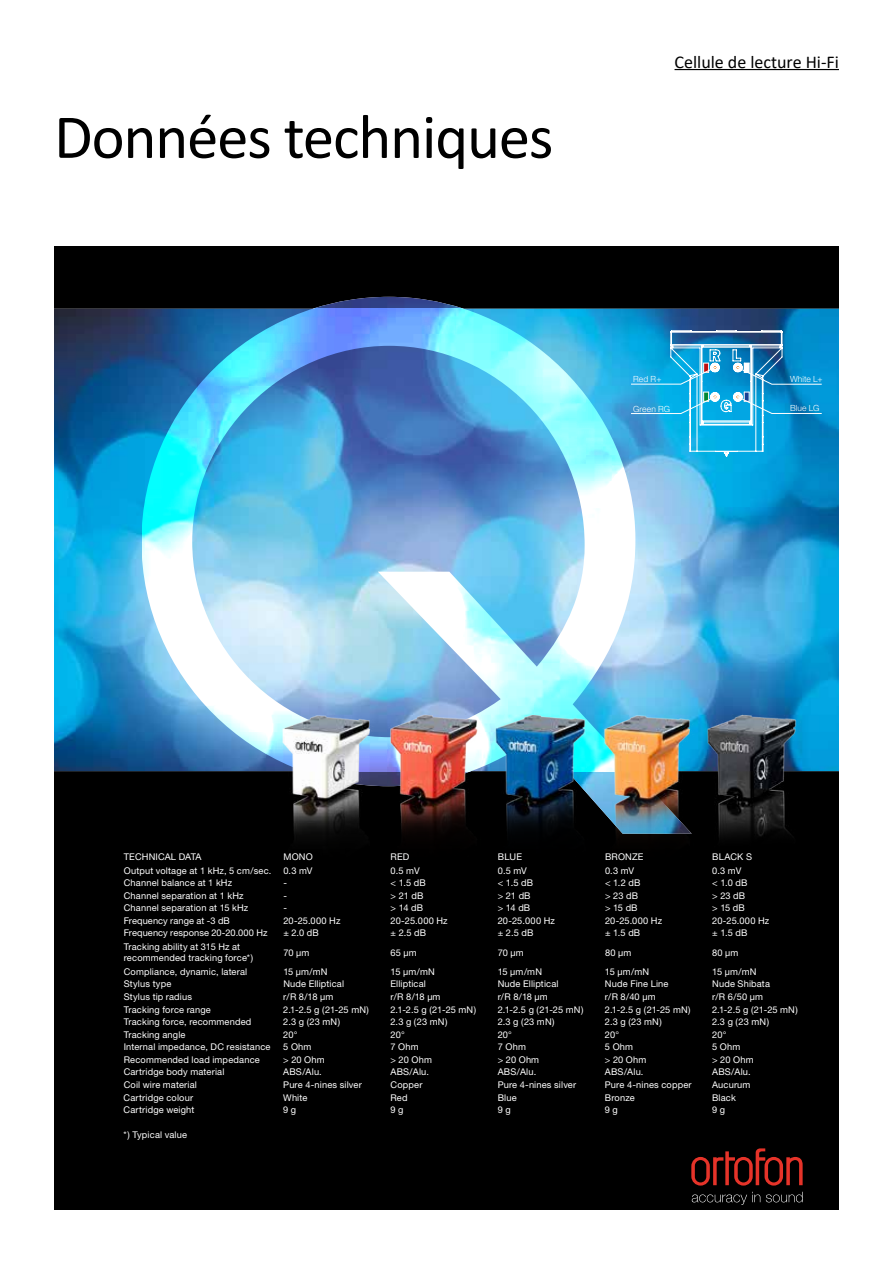
<style>
.page{position:relative;width:893px;height:1263px;background:#fff}
.page>*{position:absolute;margin:0;border:0;box-sizing:border-box;transform-origin:0 0}
.t1{font:63px "Calibri";letter-spacing:-.02em;color:#000}
.t2{font:18px "Calibri";color:#000}
.t3{font:9.3px/11.1px "Helvetica Neue";letter-spacing:.015em;color:#fff}
.t4{font:300 8.55px "Helvetica Neue";letter-spacing:.01em;color:#fff}
</style>
<div class="page">
<div style="left:54px;top:247px;width:785px;height:963px;background:#000"></div>
<img style="left:54px;top:297px;width:785px;height:507px">
<img style="left:142px;top:309px;width:498px;height:462px">
<img style="left:276px;top:702px;width:99px;height:136px">
<img style="left:383px;top:702px;width:98px;height:133px">
<img style="left:490px;top:702px;width:98px;height:130px">
<img style="left:596px;top:702px;width:99px;height:136px">
<img style="left:703px;top:702px;width:98px;height:136px">
<svg style="left:631px;top:330px;width:191px;height:126px;background:#26a0d4"></svg>
<svg style="left:691px;top:1148px;width:112px;height:37px"></svg>
<svg style="left:692px;top:1192px;width:68px;height:13px"></svg>
<svg style="left:766px;top:1192px;width:37px;height:10px"></svg>
<hr style="left:674px;top:69px;width:165px;height:1px;background:#000">
<h1 class="t1" style="left:54px;top:93px;width:501px">Données techniques</h1>
<h2 class="t2" style="left:674px;top:49px;width:166px">Cellule de lecture Hi-Fi</h2>
<p class="t4" style="left:633px;top:374px;width:30px">Red R+</p>
<p class="t4" style="left:790px;top:374px;width:34px">White L+</p>
<p class="t4" style="left:633px;top:403px;width:38px">Green RG</p>
<p class="t4" style="left:790px;top:403px;width:31px">Blue LG</p>
<p class="t3" style="left:124px;top:851px;width:79px">TECHNICAL DATA</p>
<p class="t3" style="left:283px;top:851px;width:31px">MONO</p>
<p class="t3" style="left:391px;top:851px;width:20px">RED</p>
<p class="t3" style="left:498px;top:851px;width:26px">BLUE</p>
<p class="t3" style="left:605px;top:851px;width:40px">BRONZE</p>
<p class="t3" style="left:712px;top:851px;width:41px">BLACK S</p>
<p class="t3" style="left:124px;top:864px;width:149px">Output voltage at 1 kHz, 5 cm/sec.</p>
<p class="t3" style="left:283px;top:864px;width:31px">0.3 mV</p>
<p class="t3" style="left:391px;top:864px;width:31px">0.5 mV</p>
<p class="t3" style="left:498px;top:864px;width:31px">0.5 mV</p>
<p class="t3" style="left:605px;top:864px;width:31px">0.3 mV</p>
<p class="t3" style="left:712px;top:864px;width:31px">0.3 mV</p>
<p class="t3" style="left:124px;top:877px;width:110px">Channel balance at 1 kHz</p>
<p class="t3" style="left:283px;top:877px;width:5px">-</p>
<p class="t3" style="left:391px;top:877px;width:37px">&lt; 1.5 dB</p>
<p class="t3" style="left:498px;top:877px;width:37px">&lt; 1.5 dB</p>
<p class="t3" style="left:605px;top:877px;width:37px">&lt; 1.2 dB</p>
<p class="t3" style="left:712px;top:877px;width:37px">&lt; 1.0 dB</p>
<p class="t3" style="left:124px;top:890px;width:121px">Channel separation at 1 kHz</p>
<p class="t3" style="left:283px;top:890px;width:5px">-</p>
<p class="t3" style="left:391px;top:890px;width:34px">&gt; 21 dB</p>
<p class="t3" style="left:498px;top:890px;width:34px">&gt; 21 dB</p>
<p class="t3" style="left:605px;top:890px;width:35px">&gt; 23 dB</p>
<p class="t3" style="left:712px;top:890px;width:35px">&gt; 23 dB</p>
<p class="t3" style="left:124px;top:902px;width:126px">Channel separation at 15 kHz</p>
<p class="t3" style="left:283px;top:902px;width:5px">-</p>
<p class="t3" style="left:391px;top:902px;width:34px">&gt; 14 dB</p>
<p class="t3" style="left:498px;top:902px;width:34px">&gt; 14 dB</p>
<p class="t3" style="left:605px;top:902px;width:34px">&gt; 15 dB</p>
<p class="t3" style="left:712px;top:902px;width:34px">&gt; 15 dB</p>
<p class="t3" style="left:124px;top:915px;width:108px">Frequency range at -3 dB</p>
<p class="t3" style="left:283px;top:915px;width:59px">20-25.000 Hz</p>
<p class="t3" style="left:391px;top:915px;width:59px">20-25.000 Hz</p>
<p class="t3" style="left:498px;top:915px;width:59px">20-25.000 Hz</p>
<p class="t3" style="left:605px;top:915px;width:59px">20-25.000 Hz</p>
<p class="t3" style="left:712px;top:915px;width:59px">20-25.000 Hz</p>
<p class="t3" style="left:124px;top:927px;width:145px">Frequency response 20-20.000 Hz</p>
<p class="t3" style="left:283px;top:927px;width:37px">± 2.0 dB</p>
<p class="t3" style="left:391px;top:927px;width:37px">± 2.5 dB</p>
<p class="t3" style="left:498px;top:927px;width:37px">± 2.5 dB</p>
<p class="t3" style="left:605px;top:927px;width:37px">± 1.5 dB</p>
<p class="t3" style="left:712px;top:927px;width:37px">± 1.5 dB</p>
<p class="t3" style="left:124px;top:941px;width:131px">Tracking ability at 315 Hz at recommended tracking force*)</p>
<p class="t3" style="left:283px;top:947px;width:28px">70 µm</p>
<p class="t3" style="left:391px;top:947px;width:28px">65 µm</p>
<p class="t3" style="left:498px;top:947px;width:28px">70 µm</p>
<p class="t3" style="left:605px;top:947px;width:28px">80 µm</p>
<p class="t3" style="left:712px;top:947px;width:28px">80 µm</p>
<p class="t3" style="left:124px;top:966px;width:125px">Compliance, dynamic, lateral</p>
<p class="t3" style="left:283px;top:966px;width:46px">15 µm/mN</p>
<p class="t3" style="left:391px;top:966px;width:46px">15 µm/mN</p>
<p class="t3" style="left:498px;top:966px;width:46px">15 µm/mN</p>
<p class="t3" style="left:605px;top:966px;width:46px">15 µm/mN</p>
<p class="t3" style="left:712px;top:966px;width:46px">15 µm/mN</p>
<p class="t3" style="left:124px;top:978px;width:49px">Stylus type</p>
<p class="t3" style="left:283px;top:978px;width:62px">Nude Elliptical</p>
<p class="t3" style="left:391px;top:978px;width:37px">Elliptical</p>
<p class="t3" style="left:498px;top:978px;width:62px">Nude Elliptical</p>
<p class="t3" style="left:605px;top:978px;width:65px">Nude Fine Line</p>
<p class="t3" style="left:712px;top:978px;width:59px">Nude Shibata</p>
<p class="t3" style="left:124px;top:991px;width:70px">Stylus tip radius</p>
<p class="t3" style="left:283px;top:991px;width:52px">r/R 8/18 µm</p>
<p class="t3" style="left:391px;top:991px;width:52px">r/R 8/18 µm</p>
<p class="t3" style="left:498px;top:991px;width:52px">r/R 8/18 µm</p>
<p class="t3" style="left:605px;top:991px;width:52px">r/R 8/40 µm</p>
<p class="t3" style="left:712px;top:991px;width:52px">r/R 6/50 µm</p>
<p class="t3" style="left:124px;top:1003px;width:89px">Tracking force range</p>
<p class="t3" style="left:283px;top:1003px;width:87px">2.1-2.5 g (21-25 mN)</p>
<p class="t3" style="left:391px;top:1003px;width:87px">2.1-2.5 g (21-25 mN)</p>
<p class="t3" style="left:498px;top:1003px;width:87px">2.1-2.5 g (21-25 mN)</p>
<p class="t3" style="left:605px;top:1003px;width:87px">2.1-2.5 g (21-25 mN)</p>
<p class="t3" style="left:712px;top:1003px;width:87px">2.1-2.5 g (21-25 mN)</p>
<p class="t3" style="left:124px;top:1016px;width:129px">Tracking force, recommended</p>
<p class="t3" style="left:283px;top:1016px;width:58px">2.3 g (23 mN)</p>
<p class="t3" style="left:390px;top:1016px;width:58px">2.3 g (23 mN)</p>
<p class="t3" style="left:498px;top:1016px;width:58px">2.3 g (23 mN)</p>
<p class="t3" style="left:605px;top:1016px;width:58px">2.3 g (23 mN)</p>
<p class="t3" style="left:712px;top:1016px;width:58px">2.3 g (23 mN)</p>
<p class="t3" style="left:124px;top:1029px;width:63px">Tracking angle</p>
<p class="t3" style="left:283px;top:1029px;width:16px">20°</p>
<p class="t3" style="left:390px;top:1029px;width:16px">20°</p>
<p class="t3" style="left:498px;top:1029px;width:16px">20°</p>
<p class="t3" style="left:605px;top:1029px;width:16px">20°</p>
<p class="t3" style="left:712px;top:1029px;width:16px">20°</p>
<p class="t3" style="left:124px;top:1041px;width:148px">Internal impedance, DC resistance</p>
<p class="t3" style="left:283px;top:1041px;width:30px">5 Ohm</p>
<p class="t3" style="left:390px;top:1041px;width:30px">7 Ohm</p>
<p class="t3" style="left:498px;top:1041px;width:30px">7 Ohm</p>
<p class="t3" style="left:605px;top:1041px;width:30px">5 Ohm</p>
<p class="t3" style="left:712px;top:1041px;width:30px">5 Ohm</p>
<p class="t3" style="left:124px;top:1054px;width:138px">Recommended load impedance</p>
<p class="t3" style="left:283px;top:1054px;width:43px">&gt; 20 Ohm</p>
<p class="t3" style="left:390px;top:1054px;width:43px">&gt; 20 Ohm</p>
<p class="t3" style="left:498px;top:1054px;width:43px">&gt; 20 Ohm</p>
<p class="t3" style="left:605px;top:1054px;width:43px">&gt; 20 Ohm</p>
<p class="t3" style="left:712px;top:1054px;width:43px">&gt; 20 Ohm</p>
<p class="t3" style="left:124px;top:1066px;width:102px">Cartridge body material</p>
<p class="t3" style="left:283px;top:1066px;width:40px">ABS/Alu.</p>
<p class="t3" style="left:390px;top:1066px;width:40px">ABS/Alu.</p>
<p class="t3" style="left:498px;top:1066px;width:40px">ABS/Alu.</p>
<p class="t3" style="left:605px;top:1066px;width:40px">ABS/Alu.</p>
<p class="t3" style="left:712px;top:1066px;width:40px">ABS/Alu.</p>
<p class="t3" style="left:124px;top:1079px;width:75px">Coil wire material</p>
<p class="t3" style="left:283px;top:1079px;width:80px">Pure 4-nines silver</p>
<p class="t3" style="left:390px;top:1079px;width:33px">Copper</p>
<p class="t3" style="left:498px;top:1079px;width:80px">Pure 4-nines silver</p>
<p class="t3" style="left:605px;top:1079px;width:88px">Pure 4-nines copper</p>
<p class="t3" style="left:712px;top:1079px;width:40px">Aucurum</p>
<p class="t3" style="left:124px;top:1091px;width:71px">Cartridge colour</p>
<p class="t3" style="left:283px;top:1091px;width:26px">White</p>
<p class="t3" style="left:390px;top:1091px;width:19px">Red</p>
<p class="t3" style="left:498px;top:1091px;width:20px">Blue</p>
<p class="t3" style="left:605px;top:1091px;width:31px">Bronze</p>
<p class="t3" style="left:712px;top:1091px;width:25px">Black</p>
<p class="t3" style="left:124px;top:1104px;width:72px">Cartridge weight</p>
<p class="t3" style="left:283px;top:1104px;width:15px">9 g</p>
<p class="t3" style="left:390px;top:1104px;width:15px">9 g</p>
<p class="t3" style="left:498px;top:1104px;width:15px">9 g</p>
<p class="t3" style="left:605px;top:1104px;width:15px">9 g</p>
<p class="t3" style="left:712px;top:1104px;width:15px">9 g</p>
<p class="t3" style="left:124px;top:1129px;width:65px">*) Typical value</p>
</div>
